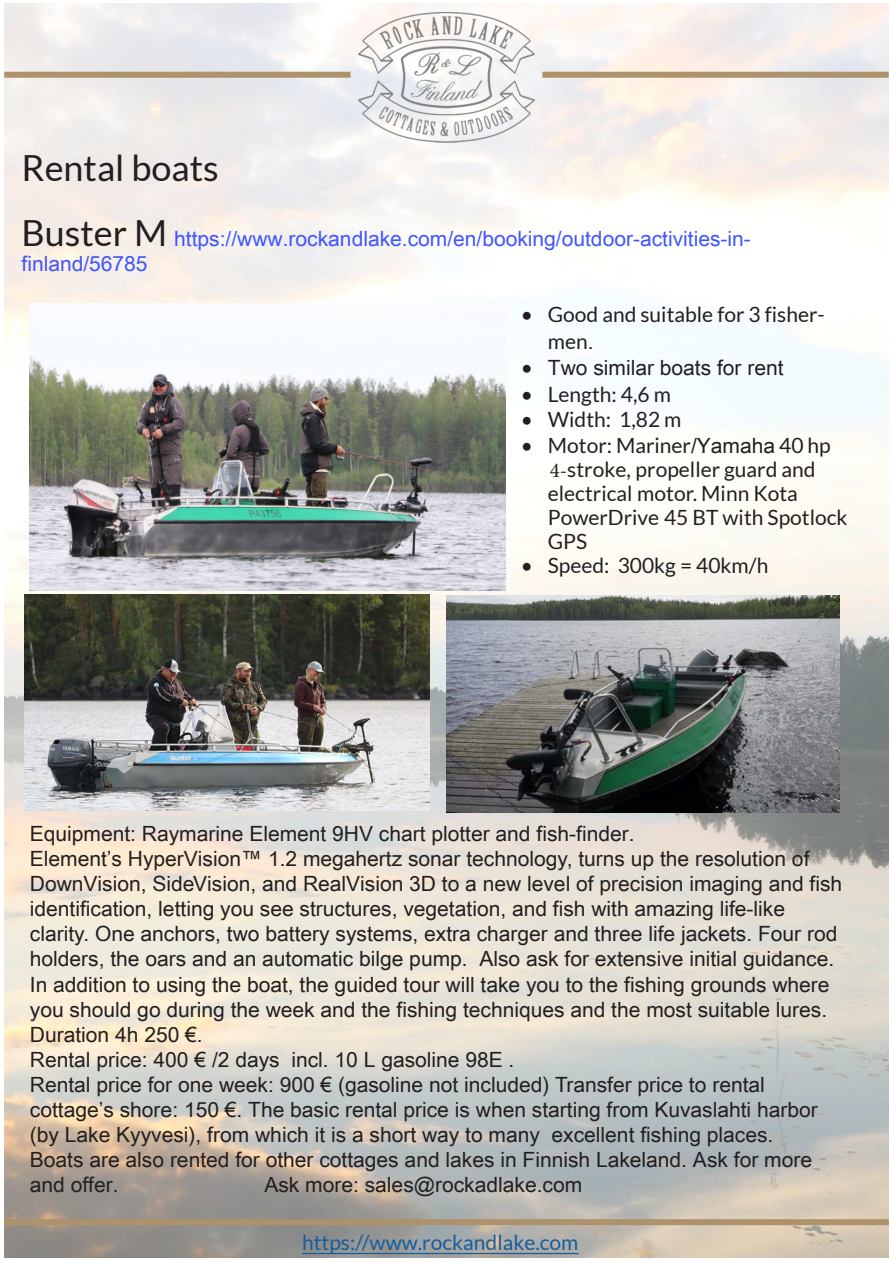
<style>
.page{position:relative;width:893px;height:1263px;background:#fff}
.page>*{position:absolute;margin:0;border:0;box-sizing:border-box;transform-origin:0 0}
.t1{font:36px "Lato";color:#231f20}
.t2{font:21px/25px "Arial Unicode MS";color:#231f20}
.t3{font:21px/23.9px "Lato";color:#231f20}
.t4{font:21px/24.9px "Arial Unicode MS";color:#4055ff}
.t5{font:21px "Lato";color:#175d9e}
.s1{font-family:"Lato";font-size:36px;color:#231f20}
.s2{font-family:"Arial Unicode MS"}
.s3{font-family:"Lato"}
.s4{font-family:"Minion Pro"}
</style>
<div class="page">
<img style="left:4px;top:3px;width:885px;height:1255px">
<img style="left:351px;top:13px;width:191px;height:130px">
<div style="left:4px;top:72px;width:347px;height:6px;background:#ad926b"></div>
<div style="left:542px;top:72px;width:347px;height:6px;background:#ad926b"></div>
<div style="left:4px;top:1219px;width:885px;height:6px;background:#ad926b"></div>
<img style="left:30px;top:304px;width:476px;height:286px">
<img style="left:446px;top:596px;width:394px;height:217px">
<img style="left:24px;top:595px;width:406px;height:216px">
<hr style="left:302px;top:1253px;width:277px;height:1px;background:#175d9e">
<p class="t1" style="left:22px;top:148px;width:199px">Rental boats</p>
<p class="t4" style="left:22px;top:225px;width:731px"><span class="s1">Buster M</span> https://www.rockandlake.com/en/booking/outdoor-activities-in&shy;finland/56785</p>
<p class="t3" style="left:548px;top:301px;width:278px;line-height:26.2px;text-indent:-27px">• Good and suitable for 3 fisher&shy;men<span class="s2">.</span></p>
<p class="t2" style="left:521px;top:355px;width:264px"><span class="s3">•</span> Two similar boats for rent</p>
<p class="t3" style="left:521px;top:382px;width:152px">• Length: 4,6 m</p>
<p class="t3" style="left:521px;top:407px;width:162px">• Width: 1,82 m</p>
<p class="t3" style="left:548px;top:433px;width:301px;text-indent:-27px">• Motor: Mariner<span class="s2">/Yamaha</span> 40 hp<br><span class="s4">4-</span>stroke, propeller guard and electrical motor. Minn Kota<br>PowerDrive 45 BT with Spotlock<br>GPS</p>
<p class="t3" style="left:521px;top:553px;width:249px">• Speed: 300kg = 40km/h</p>
<p class="t2" style="left:30px;top:821px;width:814px">Equipment: Raymarine Element 9HV chart plotter and fish-finder.<br>Element’s HyperVision™ 1.2 megahertz sonar technology, turns up the resolution of DownVision, SideVision, and RealVision 3D to a new level of precision imaging and fish identification, letting you see structures, vegetation, and fish with amazing life-like clarity. One anchors, two battery systems, extra charger and three life jackets. Four rod holders, the oars and an automatic bilge pump. Also ask for extensive initial guidance.<br>In addition to using the boat, the guided tour will take you to the fishing grounds where you should go during the week and the fishing techniques and the most suitable lures.<br>Duration 4h 250 €.<br>Rental price: 400 € /2 days incl. 10 L gasoline 98E .<br>Rental price for one week: 900 € (gasoline not included) Transfer price to rental cottage’s shore: 150 €. The basic rental price is when starting from Kuvaslahti harbor (by Lake Kyyvesi), from which it is a short way to many excellent fishing places.<br>Boats are also rented for other cottages and lakes in Finnish Lakeland. Ask for more and offer.</p>
<p class="t2" style="left:264px;top:1172px;width:319px">Ask more: sales@rockadlake.com</p>
<p class="t5" style="left:302px;top:1230px;width:278px">https://www.rockandlake.com</p>
</div>
